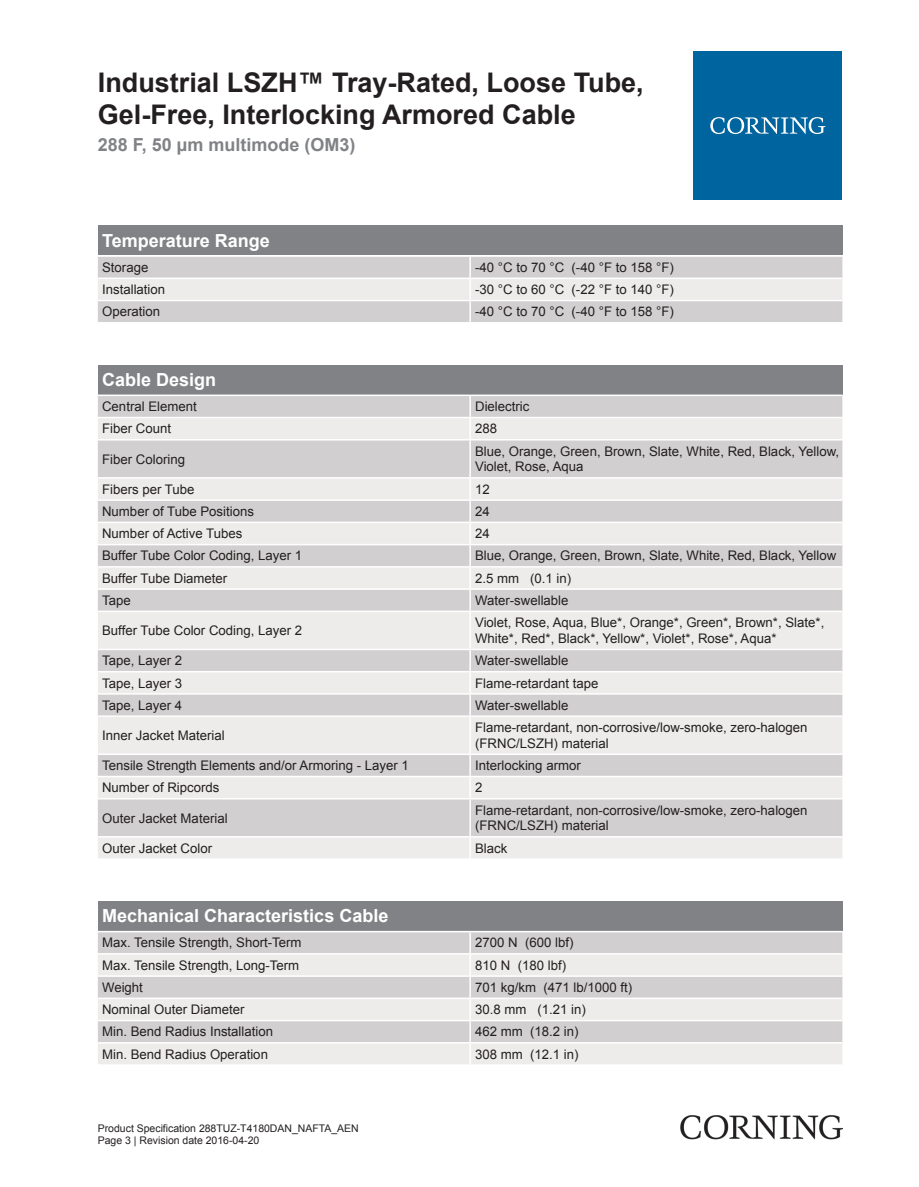
<style>
.page{position:relative;width:919px;height:1187px;background:#fff}
.page>*{position:absolute;margin:0;border:0;box-sizing:border-box;transform-origin:0 0}
.t1{font:700 27px/32.4px "Arial";color:#231f20}
.t2{font:700 18px "Arial";color:#fff}
.t3{font:700 18px "Arial";color:#808285}
.t4{font:13.2px/15.9px "Arial";color:#231f20}
.t5{font:10.5px/12.6px "Arial";color:#231f20}
</style>
<div class="page">
<div style="left:98px;top:225px;width:744px;height:30px;background:#808285"></div>
<div style="left:98px;top:257px;width:744px;height:65px;background:#d1cfcf"></div>
<div style="left:98px;top:279px;width:744px;height:21px;background:#edeceb"></div>
<hr style="left:469px;top:257px;width:2px;height:20px;background:#fff">
<hr style="left:469px;top:279px;width:2px;height:21px;background:#fff">
<hr style="left:469px;top:301px;width:2px;height:21px;background:#fff">
<hr style="left:98px;top:277px;width:372px;height:2px;background:#fff">
<hr style="left:470px;top:277px;width:372px;height:2px;background:#fff">
<hr style="left:98px;top:300px;width:372px;height:1px;background:#fff">
<hr style="left:470px;top:300px;width:372px;height:1px;background:#fff">
<div style="left:98px;top:365px;width:744px;height:29px;background:#808285"></div>
<div style="left:98px;top:396px;width:744px;height:21px;background:#d1cfcf"></div>
<svg style="left:98px;top:418px;width:744px;height:440px;background:#e0dede"></svg>
<hr style="left:469px;top:396px;width:2px;height:21px;background:#fff">
<hr style="left:469px;top:418px;width:2px;height:21px;background:#fff">
<hr style="left:469px;top:440px;width:2px;height:37px;background:#fff">
<hr style="left:469px;top:478px;width:2px;height:21px;background:#fff">
<hr style="left:469px;top:501px;width:2px;height:20px;background:#fff">
<hr style="left:469px;top:523px;width:2px;height:21px;background:#fff">
<hr style="left:469px;top:545px;width:2px;height:21px;background:#fff">
<hr style="left:469px;top:567px;width:2px;height:21px;background:#fff">
<hr style="left:469px;top:590px;width:2px;height:20px;background:#fff">
<hr style="left:469px;top:612px;width:2px;height:36px;background:#fff">
<hr style="left:469px;top:650px;width:2px;height:21px;background:#fff">
<hr style="left:469px;top:672px;width:2px;height:21px;background:#fff">
<hr style="left:469px;top:694px;width:2px;height:21px;background:#fff">
<hr style="left:469px;top:717px;width:2px;height:36px;background:#fff">
<hr style="left:469px;top:755px;width:2px;height:20px;background:#fff">
<hr style="left:469px;top:777px;width:2px;height:21px;background:#fff">
<hr style="left:469px;top:799px;width:2px;height:37px;background:#fff">
<hr style="left:469px;top:837px;width:2px;height:21px;background:#fff">
<hr style="left:98px;top:439px;width:372px;height:1px;background:#fff">
<hr style="left:470px;top:439px;width:372px;height:1px;background:#fff">
<hr style="left:98px;top:477px;width:372px;height:1px;background:#fff">
<hr style="left:470px;top:477px;width:372px;height:1px;background:#fff">
<hr style="left:98px;top:499px;width:372px;height:2px;background:#fff">
<hr style="left:470px;top:499px;width:372px;height:2px;background:#fff">
<hr style="left:98px;top:521px;width:372px;height:2px;background:#fff">
<hr style="left:470px;top:521px;width:372px;height:2px;background:#fff">
<hr style="left:98px;top:544px;width:372px;height:1px;background:#fff">
<hr style="left:470px;top:544px;width:372px;height:1px;background:#fff">
<hr style="left:98px;top:566px;width:372px;height:1px;background:#fff">
<hr style="left:470px;top:566px;width:372px;height:1px;background:#fff">
<hr style="left:98px;top:588px;width:372px;height:2px;background:#fff">
<hr style="left:470px;top:588px;width:372px;height:2px;background:#fff">
<hr style="left:98px;top:610px;width:372px;height:2px;background:#fff">
<hr style="left:470px;top:610px;width:372px;height:2px;background:#fff">
<hr style="left:98px;top:648px;width:372px;height:2px;background:#fff">
<hr style="left:470px;top:648px;width:372px;height:2px;background:#fff">
<hr style="left:98px;top:671px;width:372px;height:1px;background:#fff">
<hr style="left:470px;top:671px;width:372px;height:1px;background:#fff">
<hr style="left:98px;top:693px;width:372px;height:1px;background:#fff">
<hr style="left:470px;top:693px;width:372px;height:1px;background:#fff">
<hr style="left:98px;top:715px;width:372px;height:2px;background:#fff">
<hr style="left:470px;top:715px;width:372px;height:2px;background:#fff">
<hr style="left:98px;top:753px;width:372px;height:2px;background:#fff">
<hr style="left:470px;top:753px;width:372px;height:2px;background:#fff">
<hr style="left:98px;top:775px;width:372px;height:2px;background:#fff">
<hr style="left:470px;top:775px;width:372px;height:2px;background:#fff">
<hr style="left:98px;top:798px;width:372px;height:1px;background:#fff">
<hr style="left:470px;top:798px;width:372px;height:1px;background:#fff">
<hr style="left:98px;top:836px;width:372px;height:1px;background:#fff">
<hr style="left:470px;top:836px;width:372px;height:1px;background:#fff">
<div style="left:98px;top:901px;width:744px;height:29px;background:#808285"></div>
<div style="left:98px;top:932px;width:744px;height:21px;background:#d1cfcf"></div>
<svg style="left:98px;top:955px;width:744px;height:109px;background:#e2e1e0"></svg>
<hr style="left:469px;top:932px;width:2px;height:21px;background:#fff">
<hr style="left:469px;top:954px;width:2px;height:21px;background:#fff">
<hr style="left:469px;top:976px;width:2px;height:21px;background:#fff">
<hr style="left:469px;top:999px;width:2px;height:20px;background:#fff">
<hr style="left:469px;top:1021px;width:2px;height:20px;background:#fff">
<hr style="left:469px;top:1043px;width:2px;height:21px;background:#fff">
<hr style="left:98px;top:975px;width:372px;height:1px;background:#fff">
<hr style="left:470px;top:975px;width:372px;height:1px;background:#fff">
<hr style="left:98px;top:997px;width:372px;height:2px;background:#fff">
<hr style="left:470px;top:997px;width:372px;height:2px;background:#fff">
<hr style="left:98px;top:1019px;width:372px;height:2px;background:#fff">
<hr style="left:470px;top:1019px;width:372px;height:2px;background:#fff">
<hr style="left:98px;top:1041px;width:372px;height:2px;background:#fff">
<hr style="left:470px;top:1041px;width:372px;height:2px;background:#fff">
<div style="left:693px;top:51px;width:149px;height:149px;background:#00649e"></div>
<svg style="left:710px;top:117px;width:115px;height:17px"></svg>
<img style="left:680px;top:1115px;width:162px;height:24px">
<h1 class="t1" style="left:98px;top:67px;width:547px">Industrial LSZH™ Tray-Rated, Loose Tube,<br>Gel-Free, Interlocking Armored Cable</h1>
<h2 class="t3" style="left:98px;top:132px;width:259px">288 F, 50 µm multimode (OM3)</h2>
<h2 class="t2" style="left:102px;top:228px;width:169px">Temperature Range</h2>
<p class="t4" style="left:102px;top:259px;width:48px">Storage</p>
<p class="t4" style="left:475px;top:259px;width:200px">-40 °C to 70 °C (-40 °F to 158 °F)</p>
<p class="t4" style="left:102px;top:282px;width:65px">Installation</p>
<p class="t4" style="left:475px;top:282px;width:200px">-30 °C to 60 °C (-22 °F to 140 °F)</p>
<p class="t4" style="left:102px;top:304px;width:59px">Operation</p>
<p class="t4" style="left:475px;top:304px;width:200px">-40 °C to 70 °C (-40 °F to 158 °F)</p>
<h2 class="t2" style="left:102px;top:368px;width:116px">Cable Design</h2>
<p class="t4" style="left:102px;top:398px;width:96px">Central Element</p>
<p class="t4" style="left:475px;top:398px;width:56px">Dielectric</p>
<p class="t4" style="left:102px;top:421px;width:70px">Fiber Count</p>
<p class="t4" style="left:475px;top:421px;width:24px">288</p>
<p class="t4" style="left:102px;top:451px;width:84px">Fiber Coloring</p>
<p class="t4" style="left:475px;top:443px;width:365px">Blue, Orange, Green, Brown, Slate, White, Red, Black, Yellow,<br>Violet, Rose, Aqua</p>
<p class="t4" style="left:102px;top:481px;width:94px">Fibers per Tube</p>
<p class="t4" style="left:475px;top:481px;width:16px">12</p>
<p class="t4" style="left:102px;top:503px;width:153px">Number of Tube Positions</p>
<p class="t4" style="left:475px;top:503px;width:16px">24</p>
<p class="t4" style="left:102px;top:525px;width:142px">Number of Active Tubes</p>
<p class="t4" style="left:475px;top:525px;width:16px">24</p>
<p class="t4" style="left:102px;top:548px;width:202px">Buffer Tube Color Coding, Layer 1</p>
<p class="t4" style="left:475px;top:548px;width:362px">Blue, Orange, Green, Brown, Slate, White, Red, Black, Yellow</p>
<p class="t4" style="left:102px;top:570px;width:127px">Buffer Tube Diameter</p>
<p class="t4" style="left:475px;top:570px;width:98px">2.5 mm (0.1 in)</p>
<p class="t4" style="left:102px;top:592px;width:30px">Tape</p>
<p class="t4" style="left:475px;top:592px;width:95px">Water-swellable</p>
<p class="t4" style="left:102px;top:622px;width:202px">Buffer Tube Color Coding, Layer 2</p>
<p class="t4" style="left:475px;top:614px;width:351px">Violet, Rose, Aqua, Blue*, Orange*, Green*, Brown*, Slate*,<br>White*, Red*, Black*, Yellow*, Violet*, Rose*, Aqua*</p>
<p class="t4" style="left:102px;top:652px;width:81px">Tape, Layer 2</p>
<p class="t4" style="left:475px;top:652px;width:95px">Water-swellable</p>
<p class="t4" style="left:102px;top:675px;width:81px">Tape, Layer 3</p>
<p class="t4" style="left:475px;top:675px;width:125px">Flame-retardant tape</p>
<p class="t4" style="left:102px;top:697px;width:81px">Tape, Layer 4</p>
<p class="t4" style="left:475px;top:697px;width:95px">Water-swellable</p>
<p class="t4" style="left:102px;top:727px;width:124px">Inner Jacket Material</p>
<p class="t4" style="left:475px;top:719px;width:334px">Flame-retardant, non-corrosive/low-smoke, zero-halogen (FRNC/LSZH) material</p>
<p class="t4" style="left:102px;top:757px;width:308px">Tensile Strength Elements and/or Armoring - Layer 1</p>
<p class="t4" style="left:475px;top:757px;width:107px">Interlocking armor</p>
<p class="t4" style="left:102px;top:779px;width:119px">Number of Ripcords</p>
<p class="t4" style="left:475px;top:779px;width:9px">2</p>
<p class="t4" style="left:102px;top:810px;width:127px">Outer Jacket Material</p>
<p class="t4" style="left:475px;top:802px;width:334px">Flame-retardant, non-corrosive/low-smoke, zero-halogen (FRNC/LSZH) material</p>
<p class="t4" style="left:102px;top:840px;width:112px">Outer Jacket Color</p>
<p class="t4" style="left:475px;top:840px;width:34px">Black</p>
<h2 class="t2" style="left:102px;top:904px;width:288px">Mechanical Characteristics Cable</h2>
<p class="t4" style="left:102px;top:934px;width:201px">Max. Tensile Strength, Short-Term</p>
<p class="t4" style="left:475px;top:934px;width:100px">2700 N (600 lbf)</p>
<p class="t4" style="left:102px;top:957px;width:199px">Max. Tensile Strength, Long-Term</p>
<p class="t4" style="left:475px;top:957px;width:92px">810 N (180 lbf)</p>
<p class="t4" style="left:102px;top:979px;width:42px">Weight</p>
<p class="t4" style="left:475px;top:979px;width:159px">701 kg/km (471 lb/1000 ft)</p>
<p class="t4" style="left:102px;top:1001px;width:144px">Nominal Outer Diameter</p>
<p class="t4" style="left:475px;top:1001px;width:112px">30.8 mm (1.21 in)</p>
<p class="t4" style="left:102px;top:1023px;width:172px">Min. Bend Radius Installation</p>
<p class="t4" style="left:475px;top:1023px;width:105px">462 mm (18.2 in)</p>
<p class="t4" style="left:102px;top:1046px;width:167px">Min. Bend Radius Operation</p>
<p class="t4" style="left:475px;top:1046px;width:105px">308 mm (12.1 in)</p>
<p class="t5" style="left:98px;top:1121px;width:262px">Product Specification 288TUZ-T4180DAN_NAFTA_AEN<br>Page 3 | Revision date 2016-04-20</p>
</div>
